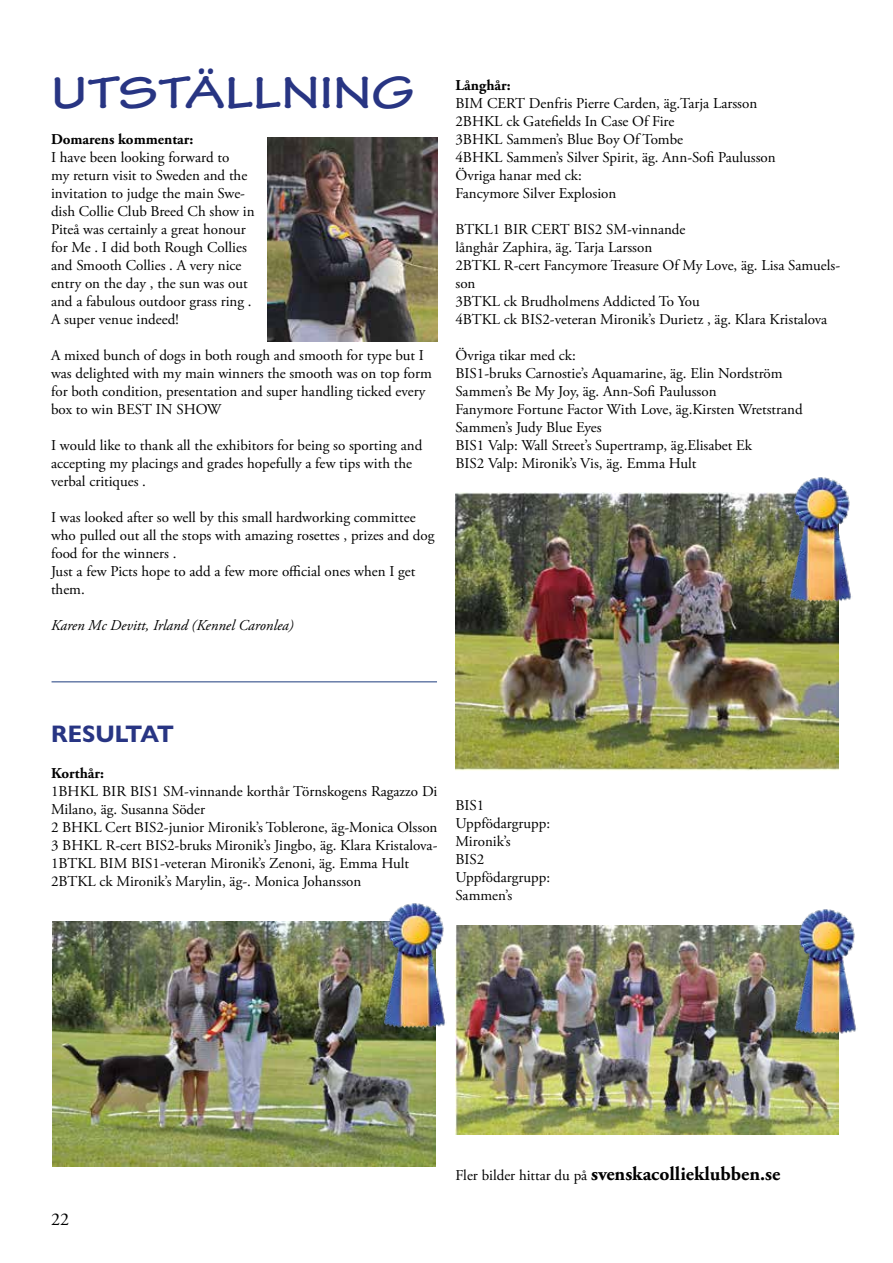
<style>
.page{position:relative;width:893px;height:1263px;background:#fff}
.page>*{position:absolute;margin:0;border:0;box-sizing:border-box;transform-origin:0 0}
.t1{font:700 expanded 48px "Tekton Pro";color:#283583}
.t2{font:700 24px "Gill Sans Nova";color:#283583}
.t3{font:700 19.5px "Adobe Garamond Pro";color:#000}
.t4{font:18px "Adobe Garamond Pro";color:#000}
.t5{font:15px/18px "Adobe Garamond Pro";color:#000}
.t6{font:italic 15px "Adobe Garamond Pro";color:#000}
.t7{font:700 15px "Adobe Garamond Pro";color:#000}
.s1{font-weight:400;font-size:15px}
</style>
<div class="page">
<img style="left:268px;top:137px;width:169px;height:204px">
<img style="left:53px;top:921px;width:383px;height:245px">
<img style="left:455px;top:492px;width:383px;height:278px">
<img style="left:455px;top:925px;width:383px;height:210px">
<img style="left:789px;top:477px;width:62px;height:127px">
<img style="left:383px;top:903px;width:62px;height:127px">
<img style="left:793px;top:909px;width:63px;height:127px">
<hr style="left:52px;top:681px;width:385px;height:1px;background:#687da9">
<h1 class="t1" style="left:51px;top:64px;width:365px">UTSTÄLLNING</h1>
<p class="t7" style="left:51px;top:131px;width:144px">Domarens kommentar:</p>
<p class="t5" style="left:51px;top:149px;width:205px">I have been looking forward to<br>my return visit to Sweden and the invitation to judge the main Swe&shy;dish Collie Club Breed Ch show in<br>Piteå was certainly a great honour for Me . I did both Rough Collies and Smooth Collies . A very nice entry on the day , the sun was out and a fabulous outdoor grass ring .<br>A super venue indeed!</p>
<p class="t5" style="left:51px;top:347px;width:382px">A mixed bunch of dogs in both rough and smooth for type but I was delighted with my main winners the smooth was on top form for both condition, presentation and super handling ticked every box to win BEST IN SHOW</p>
<p class="t5" style="left:51px;top:437px;width:373px">I would like to thank all the exhibitors for being so sporting and accepting my placings and grades hopefully a few tips with the verbal critiques .</p>
<p class="t5" style="left:51px;top:509px;width:385px">I was looked after so well by this small hardworking committee who pulled out all the stops with amazing rosettes , prizes and dog food for the winners .<br>Just a few Picts hope to add a few more official ones when I get them.</p>
<p class="t6" style="left:51px;top:616px;width:244px">Karen Mc Devitt, Irland (Kennel Caronlea)</p>
<p class="t7" style="left:455px;top:76px;width:57px">Långhår:</p>
<p class="t5" style="left:455px;top:94px;width:322px">BIM CERT Denfris Pierre Carden, äg.Tarja Larsson 2BHKL ck Gatefields In Case Of Fire<br>3BHKL Sammen’s Blue Boy Of Tombe<br>4BHKL Sammen’s Silver Spirit, äg. Ann-Sofi Paulusson Övriga hanar med ck:<br>Fancymore Silver Explosion</p>
<p class="t5" style="left:455px;top:220px;width:386px">BTKL1 BIR CERT BIS2 SM-vinnande<br>långhår Zaphira, äg. Tarja Larsson<br>2BTKL R-cert Fancymore Treasure Of My Love, äg. Lisa Samuels&shy;son<br>3BTKL ck Brudholmens Addicted To You<br>4BTKL ck BIS2-veteran Mironik’s Durietz , äg. Klara Kristalova</p>
<p class="t5" style="left:455px;top:346px;width:349px">Övriga tikar med ck:<br>BIS1-bruks Carnostie’s Aquamarine, äg. Elin Nordström Sammen’s Be My Joy, äg. Ann-Sofi Paulusson<br>Fanymore Fortune Factor With Love, äg.Kirsten Wretstrand Sammen’s Judy Blue Eyes<br>BIS1 Valp: Wall Street’s Supertramp, äg.Elisabet Ek<br>BIS2 Valp: Mironik’s Vis, äg. Emma Hult</p>
<h2 class="t2" style="left:51px;top:719px;width:124px">RESULTAT</h2>
<p class="t7" style="left:51px;top:764px;width:55px">Korthår:</p>
<p class="t5" style="left:51px;top:782px;width:388px">1BHKL BIR BIS1 SM-vinnande korthår Törnskogens Ragazzo Di Milano, äg. Susanna Söder<br>2 BHKL Cert BIS2-junior Mironik’s Toblerone, äg-Monica Olsson 3 BHKL R-cert BIS2-bruks Mironik’s Jingbo, äg. Klara Kristalova-1BTKL BIM BIS1-veteran Mironik’s Zenoni, äg. Emma Hult 2BTKL ck Mironik’s Marylin, äg-. Monica Johansson</p>
<p class="t5" style="left:455px;top:796px;width:96px">BIS1<br>Uppfödargrupp:<br>Mironik’s<br>BIS2<br>Uppfödargrupp:<br>Sammen’s</p>
<p class="t4" style="left:51px;top:1208px;width:19px">22</p>
<h3 class="t3" style="left:455px;top:1163px;width:326px"><span class="s1">Fler bilder hittar du på</span> svenskacollieklubben.se</h3>
</div>
